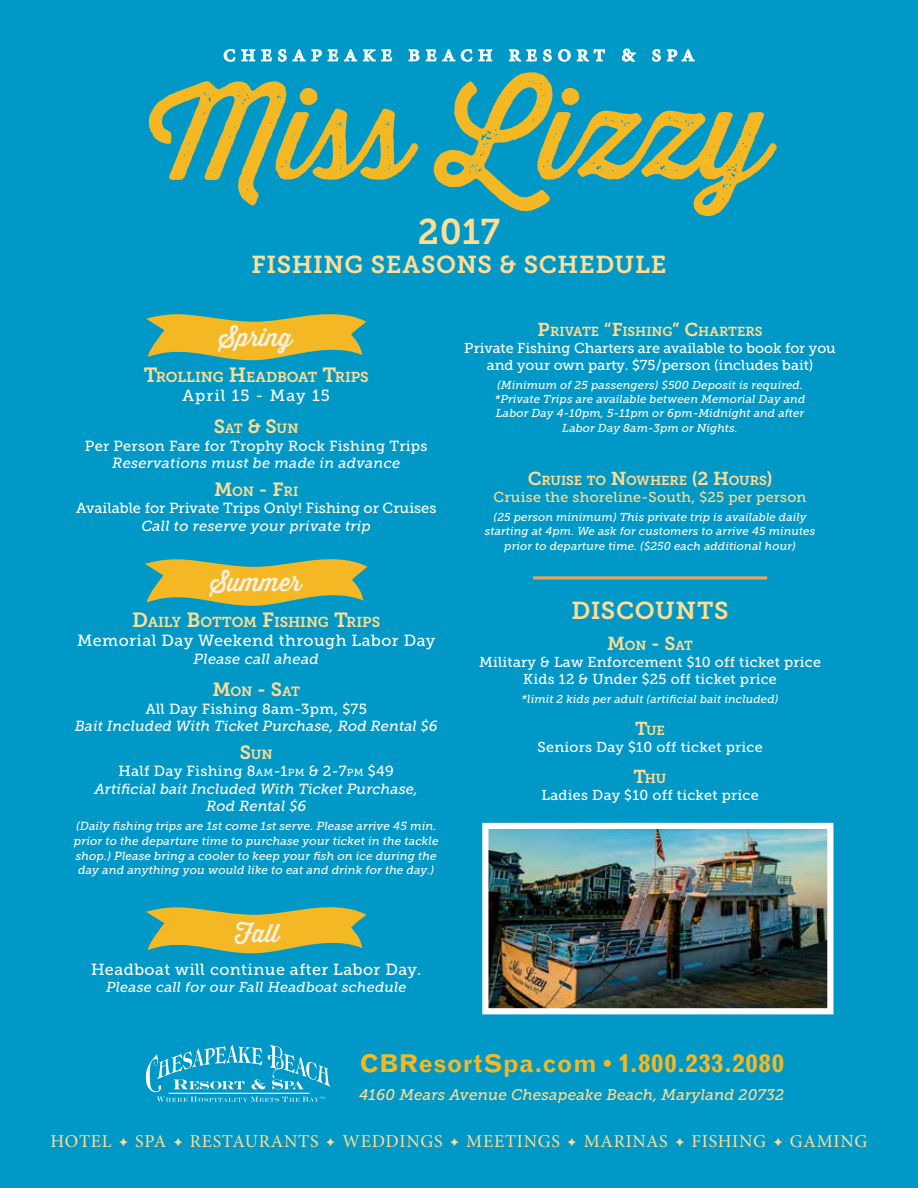
<style>
.page{position:relative;width:918px;height:1188px;background:#0098c7}
.page>*{position:absolute;margin:0;border:0;box-sizing:border-box;transform-origin:0 0}
.t1{font:126.45px "Thirsty Rough Reg";color:#f4b824}
.t2{font:35.55px "Museo Slab 700";color:#ffdd94}
.t3{font:25.05px "Thirsty Rough Reg";color:#f4f2e6}
.t4{font:24.75px "Thirsty Rough Reg";color:#f4f2e6}
.t5{font:700 24.6px "Grotesque MT Std";letter-spacing:.015em;color:#f4b824}
.t6{font:24.45px "Museo Slab 700";letter-spacing:.025em;color:#ffdd94}
.t7{font:23.7px "Minion Pro";letter-spacing:.22em;color:#fff}
.t8{font:18.15px "Minion Pro";letter-spacing:.04em;color:#ffdd94}
.t9{font:16.05px "Museo Slab 500";letter-spacing:.03em;color:#fff}
.t10{font:16.05px "Museo Slab 500";letter-spacing:.07em;color:#fff}
.t11{font:italic 15.45px "Museo Slab 500";letter-spacing:.01em;color:#ffdd94}
.t12{font:italic 14.55px/17.5px "Museo Slab 500";letter-spacing:.01em;color:#fff;text-align:center}
.t13{font:14.55px "Museo Slab 500";letter-spacing:.01em;color:#fff}
.t14{font:14.4px/17.2px "Museo Slab 500";letter-spacing:.015em;color:#fff;text-align:center}
.t15{font:14.4px "Museo Slab 500";letter-spacing:.02em;color:#ffdd94}
.t16{font:italic 14.4px "Museo Slab 500";letter-spacing:.02em;color:#fff}
.t17{font:14.25px "Museo Slab 700";letter-spacing:-.005em;color:#ffdd94}
.t18{font:13.35px "Museo Slab 700";letter-spacing:-.015em;color:#ffdd94}
.t19{font:13.05px "Museo Slab 700";letter-spacing:-.005em;color:#ffdd94}
.t20{font:italic 11.7px/14.5px "Museo Slab 500";letter-spacing:.01em;color:#fff;text-align:center}
.t21{font:italic 11.4px/14.4px "Museo Slab 500";letter-spacing:.01em;color:#fff;text-align:center}
.s1{font-size:20.4px}
.s2{font-size:19.05px}
.s3{font-style:normal}
.s4{font-style:normal;font-size:10.2px}
.s5{font-size:18.6px}
</style>
<div class="page">
<svg style="left:223px;top:49px;width:170px;height:13px"></svg>
<svg style="left:408px;top:49px;width:85px;height:13px"></svg>
<svg style="left:508px;top:48px;width:97px;height:14px"></svg>
<svg style="left:621px;top:48px;width:15px;height:14px"></svg>
<svg style="left:652px;top:49px;width:43px;height:13px"></svg>
<svg style="left:146px;top:1044px;width:185px;height:58px"></svg>
<svg style="left:146px;top:314px;width:220px;height:47px"></svg>
<svg style="left:145px;top:559px;width:222px;height:47px"></svg>
<svg style="left:146px;top:907px;width:220px;height:47px"></svg>
<hr style="left:533px;top:576px;width:234px;height:3px;background:#e9a75d">
<img style="left:489px;top:830px;width:337px;height:177px">
<div style="left:482px;top:823px;width:351px;height:191px;border:6px solid #fff"></div>
<h3 class="t7" style="left:223px;top:37px;width:473px">CHESAPEAKE BEACH RESORT &amp; SPA</h3>
<h1 class="t1" style="left:149px;top:40px;width:621px">Miss Lizzy</h1>
<h2 class="t2" style="left:418px;top:211px;width:84px">2017</h2>
<h3 class="t6" style="left:252px;top:251px;width:416px">FISHING SEASONS &amp; SCHEDULE</h3>
<h3 class="t4" style="left:220px;top:319px;width:74px">Spring</h3>
<p class="t17" style="left:144px;top:369px;width:227px"><span class="s1">T</span>ROLLING <span class="s1">H</span>EADBOAT <span class="s1">T</span>RIPS</p>
<h3 class="t10" style="left:183px;top:386px;width:149px">April 15 - May 15</h3>
<p class="t18" style="left:214px;top:421px;width:86px"><span class="s2">S</span>AT <span class="s2">&amp; S</span>UN</p>
<p class="t13" style="left:85px;top:437px;width:344px">Per Person Fare for Trophy Rock Fishing Trips</p>
<p class="t12" style="left:112px;top:454px;width:290px">Reservations must be made in advance</p>
<p class="t18" style="left:214px;top:484px;width:86px"><span class="s2">M</span>ON <span class="s2">- F</span>RI</p>
<p class="t13" style="left:76px;top:500px;width:362px">Available for Private Trips Only! Fishing or Cruises</p>
<p class="t12" style="left:141px;top:517px;width:231px">Call to reserve your private trip</p>
<h3 class="t3" style="left:211px;top:564px;width:92px">Summer</h3>
<p class="t17" style="left:132px;top:614px;width:249px"><span class="s1">D</span>AILY <span class="s1">B</span>OTTOM <span class="s1">F</span>ISHING <span class="s1">T</span>RIPS</p>
<h3 class="t9" style="left:77px;top:632px;width:360px">Memorial Day Weekend through Labor Day</h3>
<p class="t12" style="left:194px;top:650px;width:127px">Please call ahead</p>
<p class="t18" style="left:213px;top:684px;width:88px"><span class="s2">M</span>ON <span class="s2">- S</span>AT</p>
<p class="t13" style="left:145px;top:700px;width:223px">All Day Fishing 8am-3pm, $75</p>
<p class="t12" style="left:75px;top:717px;width:365px">Bait Included With Ticket Purchase, Rod Rental $6</p>
<p class="t18" style="left:240px;top:747px;width:35px"><span class="s2">S</span>UN</p>
<p class="t12" style="left:94px;top:763px;width:325px"><span class="s3">Half Day Fishing 8</span><span class="s4">AM</span><span class="s3">-1</span><span class="s4">PM</span> <span class="s3">&amp; 2-7</span><span class="s4">PM</span> <span class="s3">$49<br></span>Artificial bait Included With Ticket Purchase,<br>Rod Rental $6</p>
<p class="t20" style="left:74px;top:819px;width:366px">(Daily fishing trips are 1st come 1st serve. Please arrive 45 min. prior to the departure time to purchase your ticket in the tackle shop.) Please bring a cooler to keep your fish on ice during the day and anything you would like to eat and drink for the day.)</p>
<h3 class="t4" style="left:235px;top:915px;width:46px">Fall</h3>
<h3 class="t9" style="left:91px;top:961px;width:332px">Headboat will continue after Labor Day.</h3>
<p class="t16" style="left:106px;top:979px;width:302px">Please call for our Fall Headboat schedule</p>
<p class="t19" style="left:538px;top:324px;width:226px"><span class="s5">P</span>RIVATE <span class="s5">“F</span>ISHING<span class="s5">” C</span>HARTERS</p>
<p class="t14" style="left:464px;top:339px;width:373px">Private Fishing Charters are available to book for you and your own party. $75/person (includes bait)</p>
<p class="t21" style="left:495px;top:378px;width:312px">(Minimum of 25 passengers) $500 Deposit is required. *Private Trips are available between Memorial Day and Labor Day 4-10pm, 5-11pm or 6pm-Midnight and after Labor Day 8am-3pm or Nights.</p>
<p class="t19" style="left:528px;top:473px;width:246px"><span class="s5">C</span>RUISE TO <span class="s5">N</span>OWHERE <span class="s5">(2 H</span>OURS<span class="s5">)</span></p>
<p class="t15" style="left:494px;top:489px;width:314px">Cruise the shoreline-South, $25 per person</p>
<p class="t21" style="left:485px;top:510px;width:332px">(25 person minimum) This private trip is available daily starting at 4pm. We ask for customers to arrive 45 minutes prior to departure time. ($250 each additional hour)</p>
<h3 class="t6" style="left:571px;top:596px;width:159px">DISCOUNTS</h3>
<p class="t19" style="left:607px;top:638px;width:87px"><span class="s5">M</span>ON <span class="s5">- S</span>AT</p>
<p class="t14" style="left:479px;top:654px;width:344px">Military &amp; Law Enforcement $10 off ticket price<br>Kids 12 &amp; Under $25 off ticket price</p>
<p class="t21" style="left:522px;top:692px;width:258px">*limit 2 kids per adult (artificial bait included)</p>
<p class="t19" style="left:635px;top:723px;width:31px"><span class="s5">T</span>UE</p>
<p class="t14" style="left:538px;top:738px;width:227px">Seniors Day $10 off ticket price</p>
<p class="t19" style="left:634px;top:771px;width:34px"><span class="s5">T</span>HU</p>
<p class="t14" style="left:541px;top:787px;width:219px">Ladies Day $10 off ticket price</p>
<h3 class="t5" style="left:360px;top:1049px;width:426px">CBResortSpa.com • 1.800.233.2080</h3>
<h3 class="t11" style="left:359px;top:1086px;width:426px">4160 Mears Avenue Chesapeake Beach, Maryland 20732</h3>
<h3 class="t8" style="left:51px;top:1129px;width:63px">HOTEL</h3>
<h3 class="t8" style="left:135px;top:1129px;width:32px">SPA</h3>
<h3 class="t8" style="left:190px;top:1129px;width:129px">RESTAURANTS</h3>
<h3 class="t8" style="left:342px;top:1129px;width:100px">WEDDINGS</h3>
<h3 class="t8" style="left:466px;top:1129px;width:94px">MEETINGS</h3>
<h3 class="t8" style="left:584px;top:1129px;width:84px">MARINAS</h3>
<h3 class="t8" style="left:691px;top:1129px;width:76px">FISHING</h3>
<h3 class="t8" style="left:790px;top:1129px;width:14px">GAMING</h3>
</div>
